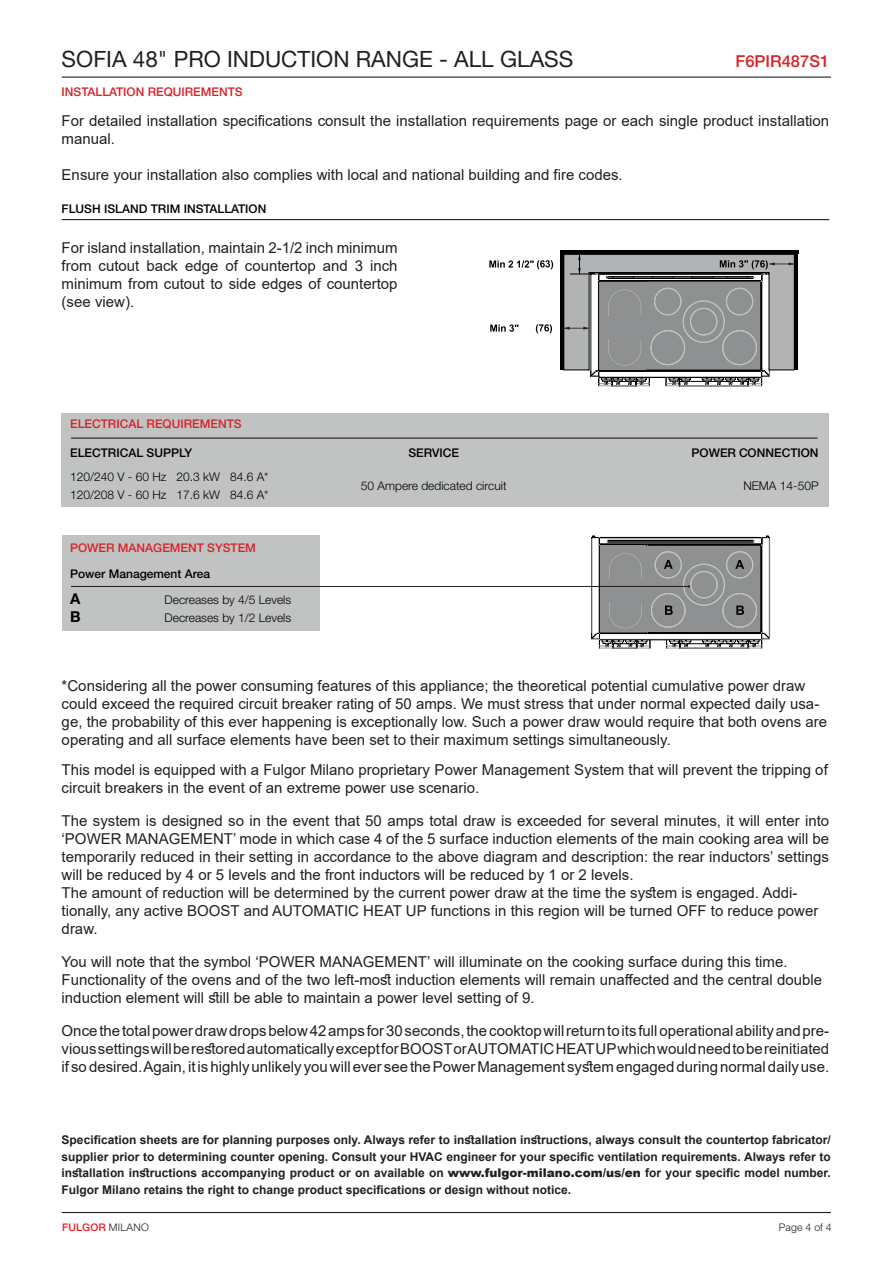
<style>
.page{position:relative;width:893px;height:1263px;background:#fff}
.page>*{position:absolute;margin:0;border:0;box-sizing:border-box;transform-origin:0 0}
.Nome_prodotto_2018{font:22.5px "Helvetica Neue LT Std";color:#231f20}
.Code_id_2018{font:500 16.5px "Helvetica Neue LT Std";color:#da2128}
.Nome_prodotto_2018-2{font:15px/18px "Arial";color:#231f20}
.Code_id_2018-2{font:700 15px "Helvetica Neue LT Std";color:#000001}
.t1{font:700 12px/16.5px "Arial";color:#231f20;text-align:justify}
.Code_id_2018-3{font:300 12px/18px "Helvetica Neue LT Std";color:#000001}
.Code_id_2018-4{font:500 12px "Helvetica Neue LT Std";color:#000001}
.Code_id_2018-5{font:500 12px "Helvetica Neue LT Std";color:#da2128}
.t2{font:500 10.5px "Helvetica Neue LT Std";letter-spacing:.02em;color:#ee1d23}
.t3{font:300 10.5px "Helvetica Neue LT Std";letter-spacing:.01em;color:#231f20}
.s1{font-weight:900}
.s2{font-weight:300;color:#231f20}
</style>
<div class="page">
<hr style="left:62px;top:77px;width:769px;height:1px;background:#231f20">
<hr style="left:62px;top:1212px;width:769px;height:1px;background:#231f20">
<div style="left:62px;top:413px;width:767px;height:94px;background:#c1c3c2"></div>
<div style="left:62px;top:535px;width:257px;height:96px;background:#c1c3c2"></div>
<hr style="left:71px;top:437px;width:747px;height:2px;background:#231f20">
<hr style="left:62px;top:219px;width:767px;height:1px;background:#231f20">
<svg style="left:490px;top:324px;width:28px;height:8px"></svg>
<svg style="left:536px;top:324px;width:16px;height:9px"></svg>
<svg style="left:489px;top:260px;width:64px;height:9px"></svg>
<hr style="left:560px;top:254px;width:4px;height:116px;background:#000001">
<hr style="left:560px;top:250px;width:238px;height:4px;background:#000001">
<hr style="left:794px;top:254px;width:4px;height:116px;background:#000001">
<svg style="left:564px;top:254px;width:230px;height:133px;background:#989a9a"></svg>
<hr style="left:71px;top:586px;width:618px;height:1px;background:#231f20">
<svg style="left:591px;top:536px;width:179px;height:113px;background:#919293"></svg>
<p class="Nome_prodotto_2018" style="left:62px;top:46px;width:513px">SOFIA 48" PRO INDUCTION RANGE - ALL GLASS</p>
<p class="Code_id_2018" style="left:736px;top:51px;width:95px">F6PIR487S1</p>
<p class="Code_id_2018-5" style="left:62px;top:84px;width:182px">INSTALLATION REQUIREMENTS</p>
<p class="Nome_prodotto_2018-2" style="left:62px;top:111px;width:769px">For detailed installation specifications consult the installation requirements page or each single product installation manual.</p>
<p class="Nome_prodotto_2018-2" style="left:62px;top:165px;width:563px">Ensure your installation also complies with local and national building and fire codes.</p>
<p class="Code_id_2018-4" style="left:62px;top:201px;width:206px">FLUSH ISLAND TRIM INSTALLATION</p>
<p class="Nome_prodotto_2018-2" style="left:62px;top:238px;width:337px">For island installation, maintain 2-1/2 inch minimum from cutout back edge of countertop and 3 inch</p>
<p class="Nome_prodotto_2018-2" style="left:62px;top:274px;width:337px">minimum from cutout to side edges of countertop (see view).</p>
<p class="Code_id_2018-5" style="left:70px;top:417px;width:173px">ELECTRICAL REQUIREMENTS</p>
<p class="Code_id_2018-4" style="left:70px;top:445px;width:124px">ELECTRICAL SUPPLY</p>
<p class="Code_id_2018-3" style="left:70px;top:467px;width:200px">120/240 V - 60 Hz 20.3 kW 84.6 A*<br>120/208 V - 60 Hz 17.6 kW 84.6 A*</p>
<p class="Code_id_2018-5" style="left:70px;top:540px;width:187px">POWER MANAGEMENT SYSTEM</p>
<p class="Code_id_2018-4" style="left:70px;top:567px;width:141px">Power Management Area</p>
<p class="Code_id_2018-2" style="left:70px;top:590px;width:12px">A</p>
<p class="Code_id_2018-3" style="left:165px;top:591px;width:128px">Decreases by 4/5 Levels</p>
<p class="Code_id_2018-2" style="left:70px;top:608px;width:12px">B</p>
<p class="Code_id_2018-3" style="left:165px;top:609px;width:128px">Decreases by 1/2 Levels</p>
<p class="Code_id_2018-4" style="left:408px;top:445px;width:52px">SERVICE</p>
<p class="Code_id_2018-3" style="left:361px;top:476px;width:147px">50 Ampere dedicated circuit</p>
<p class="Code_id_2018-4" style="left:691px;top:445px;width:129px">POWER CONNECTION</p>
<p class="Code_id_2018-3" style="left:743px;top:476px;width:77px">NEMA 14-50P</p>
<p class="Nome_prodotto_2018-2" style="left:62px;top:677px;width:767px">*Considering all the power consuming features of this appliance; the theoretical potential cumulative power draw could exceed the required circuit breaker rating of 50 amps. We must stress that under normal expected daily usa&shy;ge, the probability of this ever happening is exceptionally low. Such a power draw would require that both ovens are operating and all surface elements have been set to their maximum settings simultaneously.</p>
<p class="Nome_prodotto_2018-2" style="left:62px;top:761px;width:768px">This model is equipped with a Fulgor Milano proprietary Power Management System that will prevent the tripping of circuit breakers in the event of an extreme power use scenario.</p>
<p class="Nome_prodotto_2018-2" style="left:62px;top:812px;width:769px;text-align:justify">The system is designed so in the event that 50 amps total draw is exceeded for several minutes, it will enter into ‘POWER MANAGEMENT’ mode in which case 4 of the 5 surface induction elements of the main cooking area will be temporarily reduced in their setting in accordance to the above diagram and description: the rear inductors’ settings will be reduced by 4 or 5 levels and the front inductors will be reduced by 1 or 2 levels.</p>
<p class="Nome_prodotto_2018-2" style="left:62px;top:884px;width:758px">The amount of reduction will be determined by the current power draw at the time the system is engaged. Addi&shy;tionally, any active BOOST and AUTOMATIC HEAT UP functions in this region will be turned OFF to reduce power draw.</p>
<p class="Nome_prodotto_2018-2" style="left:62px;top:953px;width:762px">You will note that the symbol ‘POWER MANAGEMENT’ will illuminate on the cooking surface during this time.<br>Functionality of the ovens and of the two left-most induction elements will remain unaffected and the central double induction element will still be able to maintain a power level setting of 9.</p>
<p class="Nome_prodotto_2018-2" style="left:62px;top:1022px;width:769px;text-align:justify">Once the total power draw drops below 42 amps for 30 seconds, the cooktop will return to its full operational ability and pre&shy;vious settings will be restored automatically except for BOOST or AUTOMATIC HEAT UP which would need to be reinitiated if so desired. Again, it is highly unlikely you will ever see the Power Management system engaged during normal daily use.</p>
<p class="t1" style="left:62px;top:1132px;width:771px">Specification sheets are for planning purposes only. Always refer to installation instructions, always consult the countertop fabricator/ supplier prior to determining counter opening. Consult your HVAC engineer for your specific ventilation requirements. Always refer to installation instructions accompanying product or on available on <span class="s1">www.fulgor-milano.com/us/en</span> for your specific model number.<br>Fulgor Milano retains the right to change product specifications or design without notice.</p>
<p class="t2" style="left:62px;top:1221px;width:88px">FULGOR <span class="s2">MILANO</span></p>
<p class="t3" style="left:779px;top:1220px;width:54px">Page 4 of 4</p>
</div>
